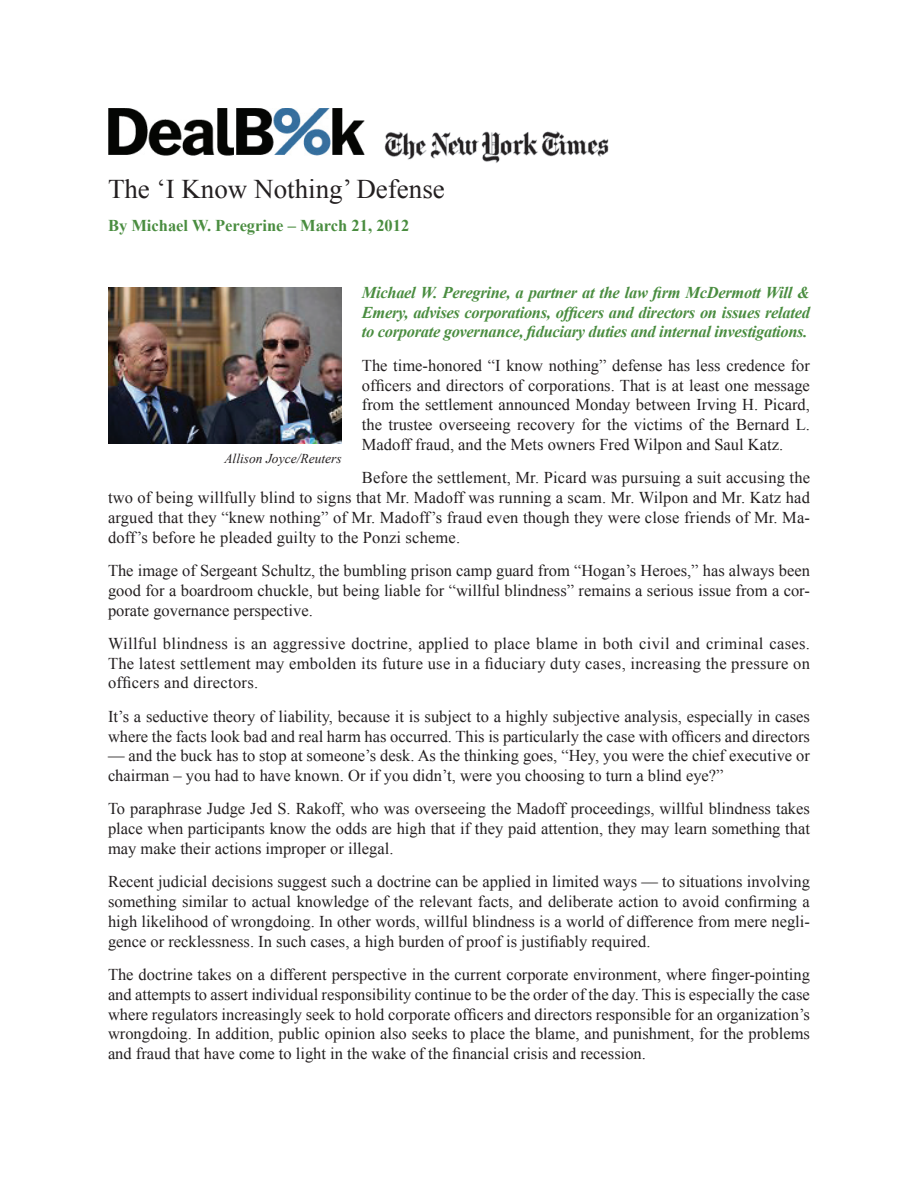
<style>
.page{position:relative;width:918px;height:1188px;background:#fff}
.page>*{position:absolute;margin:0;border:0;box-sizing:border-box;transform-origin:0 0}
.t1{font:27px "Times New Roman";color:#231f20}
.t2{font:16.5px/19.8px "Times New Roman";color:#231f20;text-align:justify}
.t3{font:italic 700 16.5px/19.8px "Times New Roman";letter-spacing:-.02em;color:#4a8d40;text-align:justify}
.t4{font:700 16.5px "Times New Roman";color:#4a8d40}
.t5{font:italic 13.5px "Times New Roman";color:#231f20}
</style>
<div class="page">
<img style="left:108px;top:108px;width:257px;height:48px">
<img style="left:108px;top:287px;width:234px;height:156px">
<img style="left:384px;top:131px;width:225px;height:32px">
<h1 class="t1" style="left:108px;top:171px;width:338px">The ‘I Know Nothing’ Defense</h1>
<p class="t4" style="left:108px;top:214px;width:303px">By Michael W. Peregrine – March 21, 2012</p>
<p class="t3" style="left:362px;top:282px;width:450px">Michael W. Peregrine, a partner at the law firm McDermott Will &amp; Emery, advises corporations, officers and directors on issues related to corporate governance, fiduciary duties and internal investigations.</p>
<p class="t2" style="left:362px;top:355px;width:450px">The time-honored “I know nothing” defense has less credence for officers and directors of corporations. That is at least one message from the settlement announced Monday between Irving H. Picard, the trustee overseeing recovery for the victims of the Bernard L.<br>Madoff fraud, and the Mets owners Fred Wilpon and Saul Katz.</p>
<p class="t2" style="left:108px;top:468px;width:704px;text-indent:254px">Before the settlement, Mr. Picard was pursuing a suit accusing the two of being willfully blind to signs that Mr. Madoff was running a scam. Mr. Wilpon and Mr. Katz had argued that they “knew nothing” of Mr. Madoff’s fraud even though they were close friends of Mr. Ma&shy;doff’s before he pleaded guilty to the Ponzi scheme.</p>
<p class="t2" style="left:108px;top:560px;width:703px">The image of Sergeant Schultz, the bumbling prison camp guard from “Hogan’s Heroes,” has always been good for a boardroom chuckle, but being liable for “willful blindness” remains a serious issue from a cor&shy;porate governance perspective.</p>
<p class="t2" style="left:108px;top:633px;width:704px">Willful blindness is an aggressive doctrine, applied to place blame in both civil and criminal cases.<br>The latest settlement may embolden its future use in a fiduciary duty cases, increasing the pressure on officers and directors.</p>
<p class="t2" style="left:108px;top:706px;width:704px">It’s a seductive theory of liability, because it is subject to a highly subjective analysis, especially in cases where the facts look bad and real harm has occurred. This is particularly the case with officers and directors</p>
<p class="t2" style="left:108px;top:746px;width:704px">— and the buck has to stop at someone’s desk. As the thinking goes, “Hey, you were the chief executive or chairman – you had to have known. Or if you didn’t, were you choosing to turn a blind eye?”</p>
<p class="t2" style="left:108px;top:799px;width:704px">To paraphrase Judge Jed S. Rakoff, who was overseeing the Madoff proceedings, willful blindness takes place when participants know the odds are high that if they paid attention, they may learn something that may make their actions improper or illegal.</p>
<p class="t2" style="left:108px;top:872px;width:704px">Recent judicial decisions suggest such a doctrine can be applied in limited ways — to situations involving something similar to actual knowledge of the relevant facts, and deliberate action to avoid confirming a high likelihood of wrongdoing. In other words, willful blindness is a world of difference from mere negli&shy;gence or recklessness. In such cases, a high burden of proof is justifiably required.</p>
<p class="t2" style="left:108px;top:964px;width:704px">The doctrine takes on a different perspective in the current corporate environment, where finger-pointing and attempts to assert individual responsibility continue to be the order of the day. This is especially the case where regulators increasingly seek to hold corporate officers and directors responsible for an organization’s wrongdoing. In addition, public opinion also seeks to place the blame, and punishment, for the problems and fraud that have come to light in the wake of the financial crisis and recession.</p>
<p class="t5" style="left:224px;top:449px;width:119px">Allison Joyce/Reuters</p>
</div>
